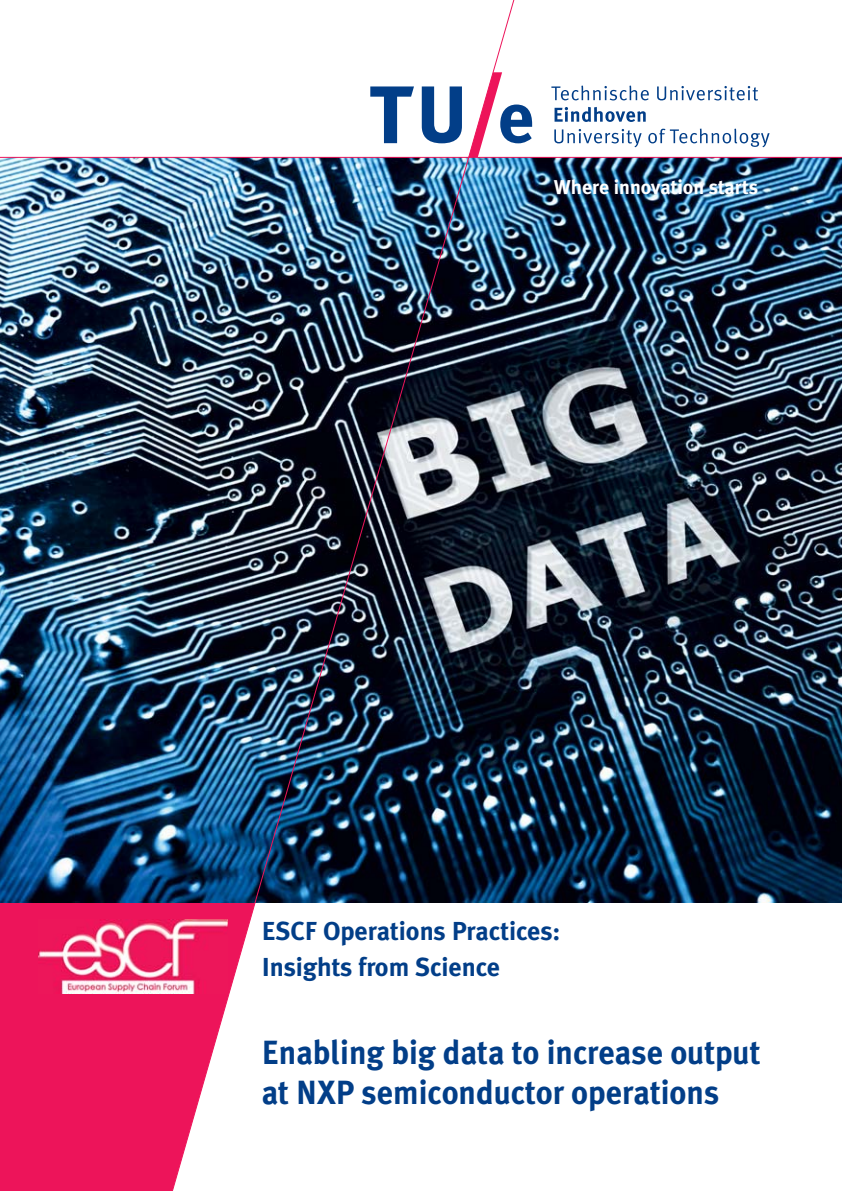
<style>
.page{position:relative;width:842px;height:1191px;background:#fff}
.page>*{position:absolute;margin:0;border:0;box-sizing:border-box;transform-origin:0 0}
.t1{font:700 33.6px/40.2px "Meta Plus";color:#023e88;scale:.96 1}
.t2{font:700 26px/36px "Meta Plus";color:#023e88}
.t3{font:700 20px "Meta Plus";color:#fff}
</style>
<div class="page">
<img style="left:0;top:0;width:841px;height:1191px">
<img style="left:38px;top:920px;width:190px;height:73px">
<p class="t3" style="left:554px;top:179px;width:206px">Where innovation starts</p>
<p class="t2" style="left:262px;top:914px;width:300px">ESCF Operations Practices:<br>Insights from Science</p>
<p class="t1" style="left:262px;top:1034px;width:521px">Enabling big data to increase output at NXP semiconductor operations</p>
</div>
